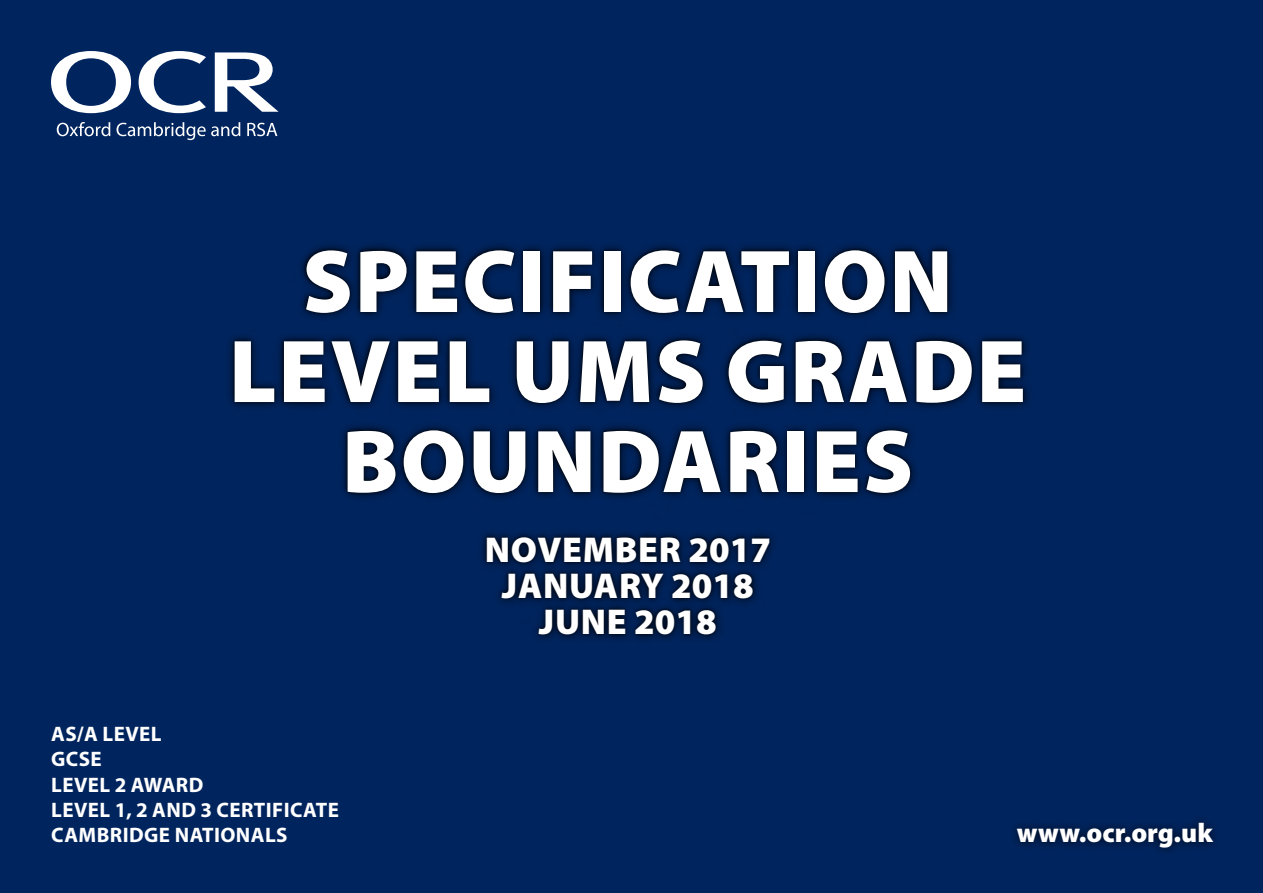
<style>
.page{position:relative;width:1263px;height:893px;background:#00245d}
.page>*{position:absolute;margin:0;border:0;box-sizing:border-box;transform-origin:0 0}
.t1{font:900 90px/90px "Myriad Pro";letter-spacing:.02em;color:#fff;text-align:center}
.t2{font:900 36px "Myriad Pro";letter-spacing:.02em;color:#fff}
.t3{font:900 36px "Myriad Pro";color:#fff}
.t4{font:900 27px "Myriad Pro";color:#fff}
.t5{font:700 21px "Myriad Pro";letter-spacing:.02em;color:#fff}
</style>
<div class="page">
<div style="left:1009px;top:814px;width:211px;height:42px;background:#000;opacity:.75"></div>
<div style="left:224px;top:241px;width:809px;height:403px;background:#000;opacity:.75"></div>
<svg style="left:57px;top:122px;width:53px;height:14px"></svg>
<svg style="left:117px;top:122px;width:123px;height:18px;background:#385480"></svg>
<svg style="left:247px;top:123px;width:30px;height:13px"></svg>
<svg style="left:51px;top:51px;width:80px;height:62px"></svg>
<svg style="left:215px;top:52px;width:64px;height:60px"></svg>
<svg style="left:139px;top:51px;width:67px;height:62px"></svg>
<p class="t1" style="left:229px;top:238px;width:799px">SPECIFICATION<br>LEVEL UMS GRADE<br>BOUNDARIES</p>
<p class="t5" style="left:51px;top:720px;width:112px">AS/A LEVEL</p>
<p class="t5" style="left:51px;top:746px;width:52px">GCSE</p>
<p class="t5" style="left:51px;top:771px;width:154px">LEVEL 2 AWARD</p>
<p class="t5" style="left:51px;top:796px;width:289px">LEVEL 1, 2 AND 3 CERTIFICATE</p>
<p class="t5" style="left:51px;top:821px;width:238px">CAMBRIDGE NATIONALS</p>
<p class="t2" style="left:485px;top:529px;width:288px">NOVEMBER 2017</p>
<p class="t3" style="left:502px;top:565px;width:253px">JANUARY 2018</p>
<p class="t2" style="left:539px;top:601px;width:179px">JUNE 2018</p>
<p class="t4" style="left:1017px;top:818px;width:198px">www.ocr.org.uk</p>
</div>
